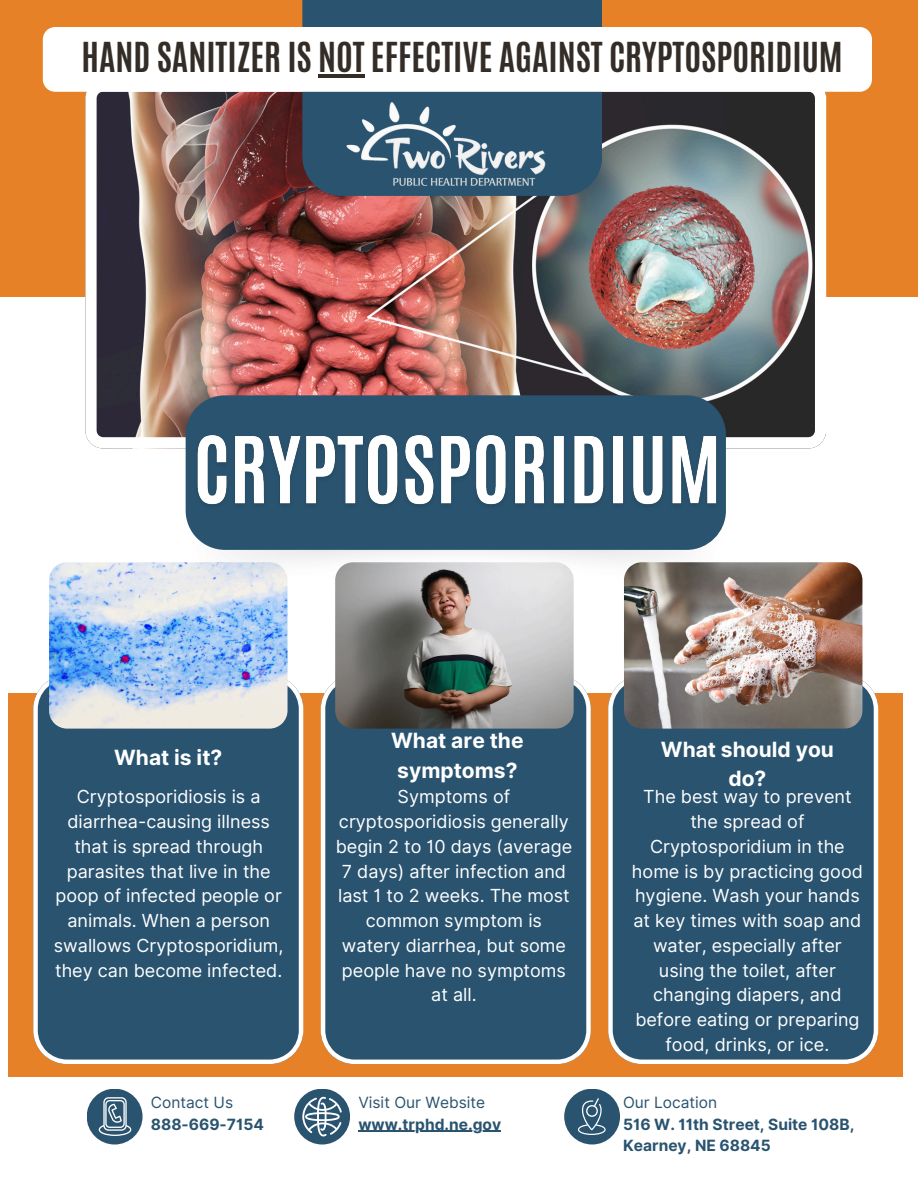
<style>
.page{position:relative;width:918px;height:1188px;background:#fff}
.page>*{position:absolute;margin:0;border:0;box-sizing:border-box;transform-origin:0 0}
.t1{font:700 34.5px "Antonio";color:#342d27}
.t2{font:700 21px/29.2px "Inter";color:#fff;text-align:center}
.t3{font:18px/24.8px "Inter";color:#fff;text-align:center}
.t4{font:700 15.45px/21.1px "Inter";color:#29536f}
.t5{font:15.45px "Inter";color:#29536f}
</style>
<div class="page">
<div style="left:0;top:0;width:918px;height:296px;background:#e68127"></div>
<img style="left:85px;top:92px;width:741px;height:356px">
<div style="left:9px;top:693px;width:894px;height:383px;background:#e68127"></div>
<div style="left:302px;top:0;width:300px;height:196px;background:#29536f"></div>
<div style="left:33px;top:680px;width:270px;height:384px;background:#29536f"></div>
<img style="left:49px;top:562px;width:239px;height:167px">
<div style="left:321px;top:680px;width:270px;height:384px;background:#29536f"></div>
<img style="left:335px;top:594px;width:239px;height:135px">
<div style="left:608px;top:675px;width:270px;height:389px;background:#29536f"></div>
<img style="left:624px;top:562px;width:238px;height:167px">
<img style="left:188px;top:550px;width:536px;height:44px">
<svg style="left:186px;top:395px;width:540px;height:155px;fill:#29536f"></svg>
<div style="left:43px;top:27px;width:829px;height:65px;background:#fff"></div>
<div style="left:294px;top:1089px;width:56px;height:56px;background:#29536f;border-radius:50%"></div>
<div style="left:87px;top:1089px;width:56px;height:56px;background:#29536f;border-radius:50%"></div>
<div style="left:564px;top:1089px;width:56px;height:56px;background:#29536f;border-radius:50%"></div>
<svg style="left:578px;top:1098px;width:28px;height:37px"></svg>
<svg style="left:99px;top:1097px;width:32px;height:38px"></svg>
<svg style="left:302px;top:1097px;width:40px;height:39px"></svg>
<img style="left:323px;top:73px;width:254px;height:143px">
<img style="left:189px;top:413px;width:538px;height:114px">
<hr style="left:318px;top:75px;width:47px;height:3px;background:#342d27">
<hr style="left:358px;top:1131px;width:143px;height:1px;background:#29536f">
<h4 class="t1" style="left:82px;top:33px;width:763px">HAND SANITIZER IS NOT EFFECTIVE AGAINST CRYPTOSPORIDIUM</h4>
<h3 class="t2" style="left:391px;top:726px;width:134px;text-align:left">What are the symptoms?</h3>
<p class="t2" style="left:661px;top:735px;width:174px">What should you do?</p>
<h4 class="t2" style="left:114px;top:743px;width:110px">What is it?</h4>
<h3 class="t3" style="left:54px;top:785px;width:231px">Cryptosporidiosis is a diarrhea-causing illness that is spread through parasites that live in the poop of infected people or animals. When a person swallows Cryptosporidium, they can become infected.</h3>
<h4 class="t3" style="left:336px;top:785px;width:238px">Symptoms of cryptosporidiosis generally begin 2 to 10 days (average<br>7 days) after infection and last 1 to 2 weeks. The most common symptom is watery diarrhea, but some people have no symptoms at all.</h4>
<h3 class="t3" style="left:632px;top:785px;width:232px">The best way to prevent the spread of<br>Cryptosporidium in the home is by practicing good hygiene. Wash your hands at key times with soap and water, especially after using the toilet, after changing diapers, and before eating or preparing food, drinks, or ice.</h3>
<p class="t5" style="left:151px;top:1093px;width:84px">Contact Us</p>
<h5 class="t4" style="left:151px;top:1114px;width:115px">888-669-7154</h5>
<p class="t5" style="left:358px;top:1093px;width:128px">Visit Our Website</p>
<p class="t4" style="left:358px;top:1114px;width:144px">www.trphd.ne.gov</p>
<p class="t5" style="left:623px;top:1093px;width:96px">Our Location</p>
<p class="t4" style="left:623px;top:1114px;width:233px">516 W. 11th Street, Suite 108B,<br>Kearney, NE 68845</p>
</div>
